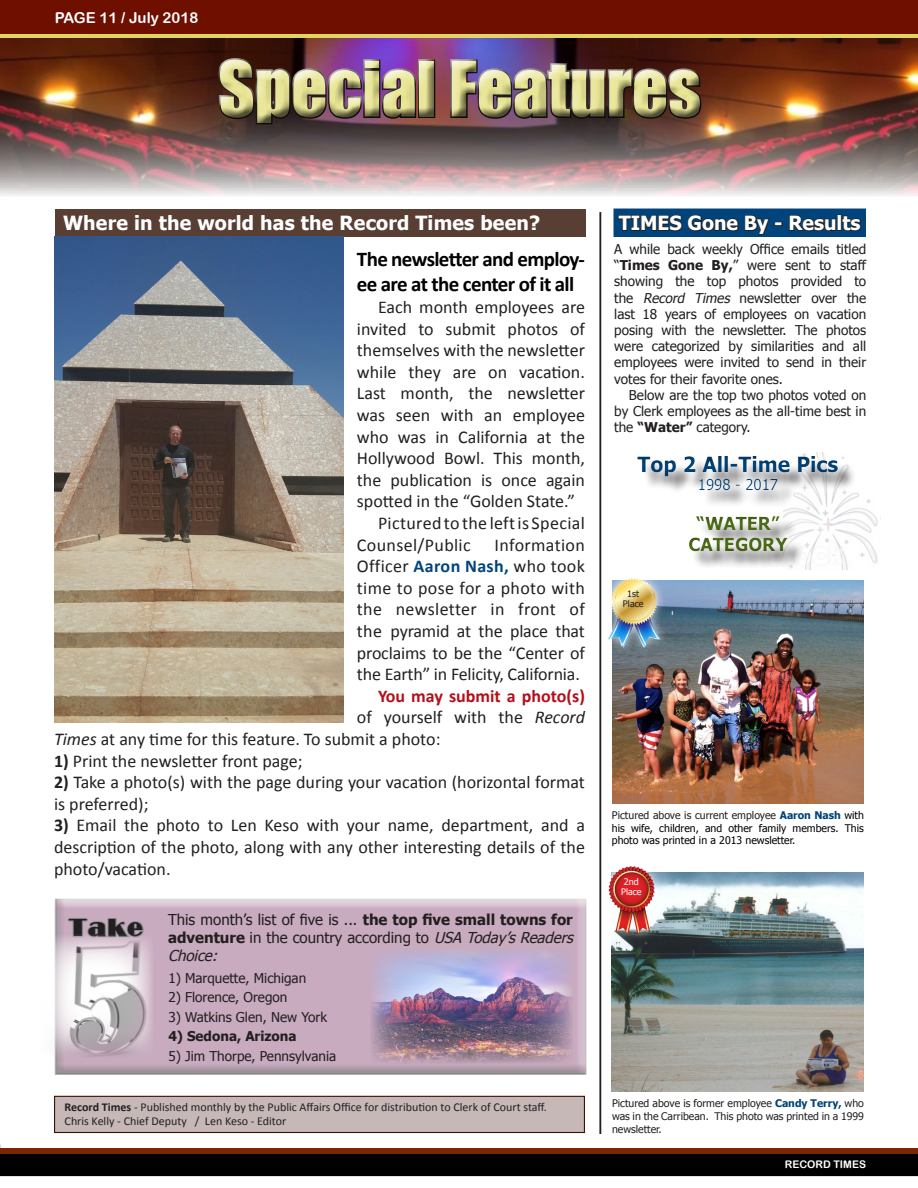
<style>
.page{position:relative;width:918px;height:1188px;background:#fff}
.page>*{position:absolute;margin:0;border:0;box-sizing:border-box;transform-origin:0 0}
.t1{font:70.5px "Impact";color:#e8e595}
.t2{font:700 25.5px "Brando";color:#231f20}
.t3{font:700 21px/25.2px "Calibri";letter-spacing:-.03em;color:#000}
.t4{font:700 21px "Tahoma";color:#00447b}
.t5{font:700 19.5px "Tahoma";letter-spacing:.01em;color:#fff}
.t6{font:18px/21.6px "Calibri";color:#231f20;text-align:justify}
.t7{font:18px/21.6px "Calibri";letter-spacing:.02em;color:#231f20}
.t8{font:700 18px "Calibri";color:#b50e1a}
.t9{font:700 18px/21.6px "Tahoma";color:#4e6e17;text-align:center}
.t10{font:15px/18px "Tahoma";color:#231f20}
.t11{font:15px "Arial Rounded MT Bold";color:#fff}
.t12{font:15px "Tahoma";color:#00447b}
.t13{font:13.5px/16.2px "Tahoma";color:#231f20;text-align:justify}
.t14{font:700 13.5px "Tahoma";color:#231f20}
.t15{font:12px "Calibri";color:#231f20}
.t16{font:10.5px/12.6px "Tahoma";color:#000;text-align:justify}
.t17{font:10.5px/12.6px "Tahoma";color:#231f20;text-align:justify}
.t18{font:10.5px "Arial Rounded MT Bold";color:#fff}
.t19{font:9px "Tahoma";color:#231f20}
.t20{font:9px "Tahoma";color:#fff}
.s1{font-weight:700;color:#00447b}
.s2{font-style:italic}
.s3{font-weight:700}
.s4{color:#231f20}
</style>
<div class="page">
<img style="left:0;top:38px;width:918px;height:158px">
<div style="left:207px;top:47px;width:501px;height:85px;background:#fff;opacity:.75"></div>
<div style="left:212px;top:52px;width:500px;height:84px;background:#231f20;opacity:.75"></div>
<div style="left:0;top:0;width:918px;height:35px;background:#6f0f00"></div>
<hr style="left:0;top:35px;width:918px;height:3px;background:#e1d460">
<div style="left:1px;top:1154px;width:916px;height:21px;background:#000"></div>
<div style="left:0;top:1154px;width:918px;height:22px;border:2px solid #000"></div>
<div style="left:0;top:1149px;width:918px;height:5px;background:#7c2406"></div>
<hr style="left:600px;top:212px;width:1px;height:922px;background:#000">
<div style="left:55px;top:209px;width:531px;height:28px;background:#593e34"></div>
<img style="left:54px;top:237px;width:289px;height:486px">
<img style="left:612px;top:580px;width:252px;height:224px">
<img style="left:612px;top:873px;width:252px;height:218px">
<div style="left:614px;top:209px;width:251px;height:27px;background:#00447b"></div>
<svg style="left:618px;top:215px;width:164px;height:19px"></svg>
<svg style="left:789px;top:214px;width:72px;height:18px"></svg>
<div style="left:614px;top:209px;width:252px;height:28px;border:2px solid #00447b"></div>
<div style="left:598px;top:569px;width:71px;height:87px;background:#fff;opacity:.75"></div>
<div style="left:602px;top:564px;width:63px;height:96px;background:#fff;opacity:.75"></div>
<div style="left:599px;top:857px;width:65px;height:85px;background:#fff;opacity:.75"></div>
<img style="left:609px;top:866px;width:45px;height:68px">
<svg style="left:613px;top:871px;width:37px;height:36px"></svg>
<svg style="left:615px;top:872px;width:34px;height:34px"></svg>
<img style="left:856px;top:492px;width:22px;height:71px">
<div style="left:623px;top:449px;width:230px;height:121px;background:#231f20;opacity:.5"></div>
<div style="left:54px;top:899px;width:537px;height:177px;background:#231f20;opacity:.75"></div>
<div style="left:54px;top:1096px;width:531px;height:37px;background:#c7b8b8;border:1px solid #3d1300"></div>
<svg style="left:66px;top:917px;width:79px;height:17px"></svg>
<img style="left:54px;top:934px;width:99px;height:124px">
<img style="left:370px;top:948px;width:203px;height:116px">
<p class="t11" style="left:55px;top:9px;width:145px">PAGE 11 / July 2018</p>
<h1 class="t1" style="left:218px;top:34px;width:484px">Special Features</h1>
<p class="t5" style="left:63px;top:209px;width:479px">Where in the world has the Record Times been?</p>
<p class="t3" style="left:357px;top:247px;width:230px">The newsletter and employ&shy;ee are at the center of it all</p>
<p class="t6" style="left:357px;top:296px;width:230px;text-indent:21px">Each month employees are invited to submit photos of themselves with the newsletter while they are on vacation.<br>Last month, the newsletter was seen with an employee who was in California at the Hollywood Bowl. This month, the publication is once again spotted in the “Golden State.”</p>
<p class="t7" style="left:357px;top:512px;width:229px;text-indent:21px">Pictured to the left is Special<br>Counsel/Public</p>
<p class="t6" style="left:357px;top:534px;width:230px;text-indent:138px">Information Officer <span class="s1">Aaron Nash,</span> who took time to pose for a photo with the newsletter in front of the pyramid at the place that proclaims to be the “Center of the Earth” in Felicity, California.</p>
<p class="t8" style="left:378px;top:684px;width:209px">You may submit a photo(s)</p>
<p class="t6" style="left:357px;top:707px;width:230px">of yourself with the <span class="s2">Record</span></p>
<p class="t6" style="left:54px;top:728px;width:388px"><span class="s2">Times</span> at any time for this feature. To submit a photo:</p>
<p class="t6" style="left:54px;top:750px;width:250px"><span class="s3">1)</span> Print the newsletter front page;</p>
<p class="t6" style="left:54px;top:772px;width:533px"><span class="s3">2)</span> Take a photo(s) with the page during your vacation (horizontal format is preferred);</p>
<p class="t6" style="left:54px;top:815px;width:532px"><span class="s3">3)</span> Email the photo to Len Keso with your name, department, and a description of the photo, along with any other interesting details of the photo/vacation.</p>
<p class="t2" style="left:69px;top:912px;width:75px">Take</p>
<p class="t10" style="left:168px;top:910px;width:411px">This month’s list of five is ... <span class="s3">the top five small towns for adventure</span> in the country according to <span class="s2">USA Today’sReaders<br>Choice:</span></p>
<p class="t13" style="left:168px;top:969px;width:139px">1) Marquette, Michigan</p>
<p class="t13" style="left:168px;top:989px;width:121px">2) Florence, Oregon</p>
<p class="t13" style="left:168px;top:1008px;width:160px">3) Watkins Glen, New York</p>
<p class="t14" style="left:168px;top:1027px;width:130px">4) Sedona, Arizona</p>
<p class="t13" style="left:168px;top:1047px;width:169px">5) Jim Thorpe, Pennsylvania</p>
<p class="t15" style="left:65px;top:1099px;width:484px"><span class="s3">Record Times</span> - Published monthly by the Public Affairs Office for distribution to Clerk of Court staff.</p>
<p class="t15" style="left:65px;top:1113px;width:223px">Chris Kelly - Chief Deputy / Len Keso - Editor</p>
<p class="t5" style="left:619px;top:209px;width:243px">TIMES Gone By - Results</p>
<p class="t13" style="left:614px;top:240px;width:254px">A while back weekly Office emails titled “<span class="s3">Times Gone By,</span>” were sent to staff showing the top photos provided to the <span class="s2">Record Times</span> newsletter over the last 18 years of employees on vacation posing with the newsletter. The photos were categorized by similarities and all employees were invited to send in their votes for their favorite ones.</p>
<p class="t13" style="left:614px;top:386px;width:254px;text-indent:15px">Below are the top two photos voted on by Clerk employees as the all-time best in the <span class="s3">“Water”</span> category.</p>
<p class="t4" style="left:638px;top:450px;width:202px">Top 2 All-Time Pics</p>
<p class="t12" style="left:698px;top:475px;width:82px">1998 - 2017</p>
<p class="t9" style="left:689px;top:511px;width:100px">“WATER”<br>CATEGORY</p>
<p class="t19" style="left:627px;top:588px;width:13px">1st</p>
<p class="t19" style="left:623px;top:598px;width:22px">Place</p>
<p class="t16" style="left:612px;top:809px;width:254px"><span class="s4">Pictured above is current employee</span> <span class="s1">Aaron Nash</span> with his wife, children, and other family members. This photo was printed in a 2013 newsletter.</p>
<p class="t20" style="left:624px;top:876px;width:16px">2nd</p>
<p class="t20" style="left:621px;top:886px;width:22px">Place</p>
<p class="t17" style="left:612px;top:1097px;width:254px">Pictured above is former employee <span class="s1">Candy Terry,</span> who was in the Carribean. This photo was printed in a 1999 newsletter.</p>
<p class="t18" style="left:785px;top:1159px;width:83px">RECORD TIMES</p>
</div>
